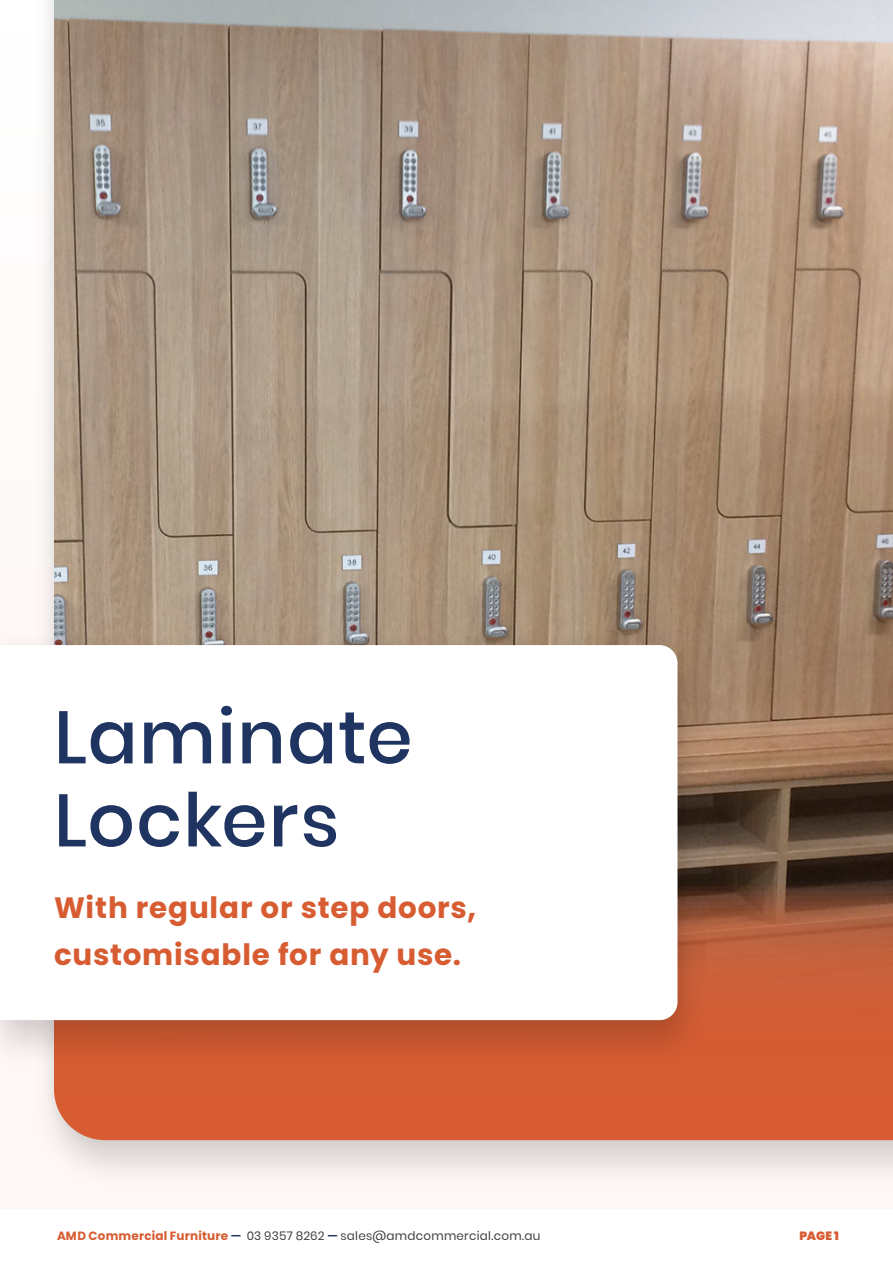
<style>
.page{position:relative;width:893px;height:1263px;background:#fff}
.page>*{position:absolute;margin:0;border:0;box-sizing:border-box;transform-origin:0 0}
.t1{font:500 73.95px/83.1px "Poppins";letter-spacing:.02em;color:#1f3460}
.t2{font:700 29.4px/46.3px "Poppins";letter-spacing:.025em;color:#d75c31}
.t3{font:12px "Poppins";letter-spacing:.02em;color:#414142}
.t4{font:900 12px "Poppins";color:#d75c31}
.s1{font-weight:700;color:#d75c31}
.s2{font-weight:600;color:#1f3460}
</style>
<div class="page">
<div style="left:30px;top:0;width:863px;height:1190px;background:#000;opacity:.15"></div>
<div style="left:40px;top:0;width:853px;height:1154px;background:#000;opacity:.05"></div>
<img style="left:54px;top:0;width:839px;height:1140px">
<div style="left:0;top:639px;width:710px;height:431px;background:#000;opacity:.15"></div>
<div style="left:0;top:631px;width:691px;height:403px;background:#000;opacity:.05"></div>
<svg style="left:0;top:645px;width:677px;height:375px"></svg>
<h1 class="t1" style="left:54px;top:696px;width:360px">Laminate<br>Lockers</h1>
<h2 class="t2" style="left:54px;top:885px;width:424px">With regular or step doors, customisable for any use.</h2>
<p class="t3" style="left:57px;top:1228px;width:485px"><span class="s1">AMD Commercial Furniture</span> <span class="s2">—</span> 03 9357 8262 <span class="s2">—</span> sales@amdcommercial.com.au</p>
<p class="t4" style="left:799px;top:1228px;width:41px">PAGE 1</p>
</div>
